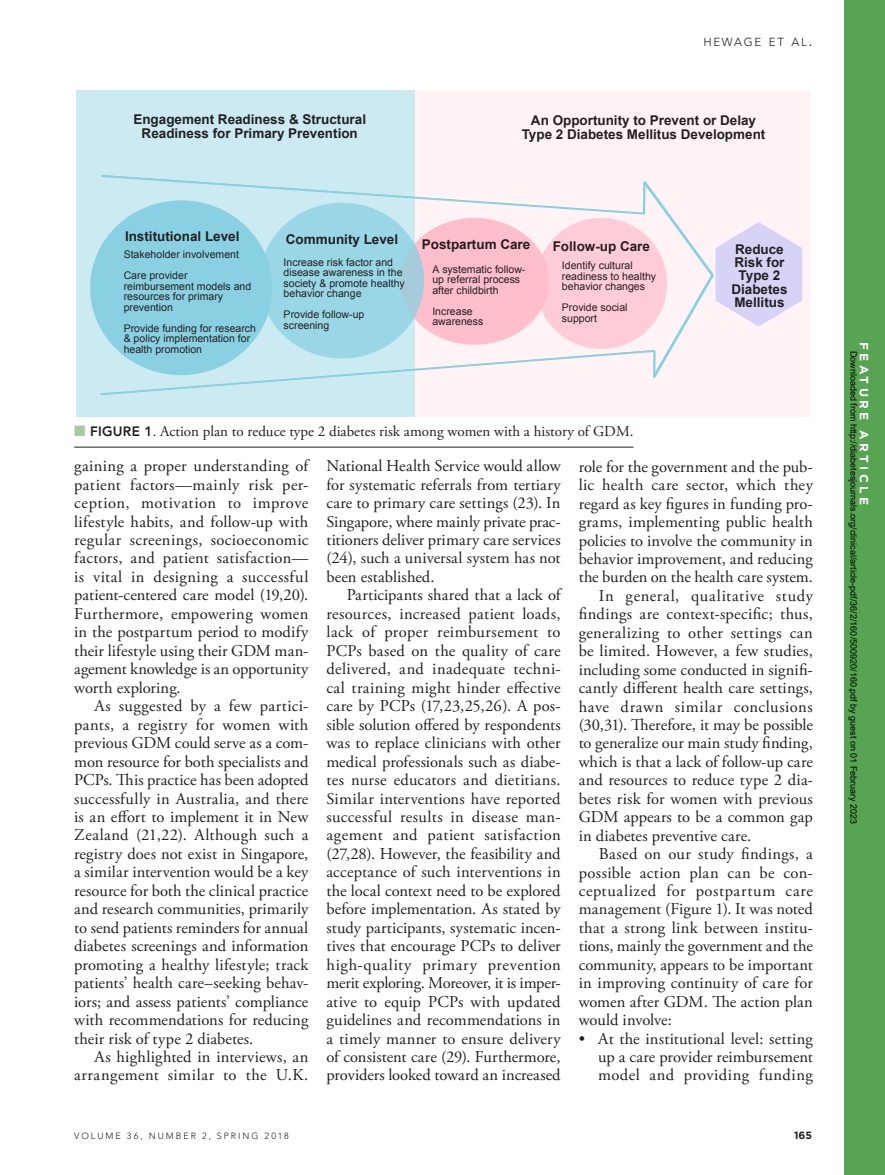
<style>
.page{position:relative;width:885px;height:1175px;background:#fff}
.page>*{position:absolute;margin:0;border:0;box-sizing:border-box;transform-origin:0 0}
.BODY_-_2nd_PARA{font:16.5px/18.5px "Adobe Garamond Pro";letter-spacing:.005em;color:#231f20;text-align:justify}
.t1{font:15px "Adobe Garamond Pro";color:#231f20}
.t2{font:700 13.5px/13.5px "Arial";color:#231f20;text-align:center}
.t3{font:13.5px "Arial";color:#231f20}
.t4{font:700 12px "Gotham";letter-spacing:.28em;color:#fff}
.t5{font:300 11.55px "Avenir LT Std";letter-spacing:.145em;color:#231f20}
.t6{font:10.5px/10.5px "Arial";color:#231f20}
.t7{font:700 10.5px "Gotham";color:#231f20}
.t8{font:9px "Arial";color:#000}
.t9{font:300 9px "Avenir LT Std";letter-spacing:.22em;color:#231f20}
.s1{font-size:16.5px}
.s2{color:#aac99e}
.s3{font-family:"Avenir LT Std";font-weight:800;font-size:13.5px}
</style>
<div class="page">
<div style="left:844px;top:0;width:40px;height:1174px;background:#57a453"></div>
<hr style="left:74px;top:447px;width:559px;height:1px;background:#231f20">
<div style="left:415px;top:90px;width:395px;height:326px;background:#fff3f6"></div>
<div style="left:77px;top:90px;width:338px;height:326px;background:#cbeaf2"></div>
<svg style="left:99px;top:175px;width:703px;height:220px"></svg>
<hr style="left:652px;top:351px;width:3px;height:26px;background:#89d1e2">
<p class="t2" style="left:133px;top:113px;width:234px">Engagement Readiness &amp; Structural<br>Readiness for Primary Prevention</p>
<p class="t5" style="left:703px;top:35px;width:111px">HEWAGE ET AL<span class="s1">.</span></p>
<p class="t2" style="left:521px;top:114px;width:245px">An Opportunity to Prevent or Delay<br>Type 2 Diabetes Mellitus Development</p>
<p class="t2" style="left:125px;top:230px;width:116px">Institutional Level</p>
<p class="t6" style="left:124px;top:244px;width:117px;line-height:21px">Stakeholder involvement<br>Care provider</p>
<p class="t6" style="left:124px;top:281px;width:129px">reimbursement models and resources for primary prevention</p>
<p class="t6" style="left:124px;top:323px;width:134px">Provide funding for research &amp; policy implementation for health promotion</p>
<p class="t2" style="left:286px;top:232px;width:114px">Community Level</p>
<p class="t6" style="left:283px;top:257px;width:123px">Increase risk factor and disease awareness in the society &amp; promote healthy behavior change</p>
<p class="t6" style="left:283px;top:310px;width:82px">Provide follow-up screening</p>
<p class="t2" style="left:421px;top:238px;width:110px">Postpartum Care</p>
<p class="t2" style="left:552px;top:240px;width:99px">Follow-up Care</p>
<p class="t6" style="left:561px;top:260px;width:96px">Identify cultural readiness to healthy behavior changes</p>
<p class="t6" style="left:561px;top:302px;width:67px">Provide social support</p>
<p class="t6" style="left:432px;top:264px;width:95px">A systematic follow&shy;up referral process after childbirth</p>
<p class="t6" style="left:432px;top:306px;width:52px">Increase awareness</p>
<p class="t2" style="left:731px;top:242px;width:58px">Reduce<br>Risk for<br>Type 2<br>Diabetes<br>Mellitus</p>
<p class="t1" style="left:74px;top:422px;width:560px"><span class="s2">■</span> <span class="s3">FIGURE 1</span>. Action plan to reduce type 2 diabetes risk among women with a history of GDM.</p>
<p class="t3" style="left:84px;top:428px;width:696px">Figure 1: Action Plan to Reduce Type 2 Diabetes Mellitus Risk Among Women with a History of Gestational Diabetes</p>
<p class="BODY_-_2nd_PARA" style="left:74px;top:457px;width:236px">gaining a proper understanding of patient factors—mainly risk per&shy;ception, motivation to improve lifestyle habits, and follow-up with regular screenings, socioeconomic factors, and patient satisfaction— is vital in designing a successful patient-centered care model (19,20).<br>Furthermore, empowering women in the postpartum period to modify their lifestyle using their GDM man&shy;agement knowledge is an opportunity worth exploring.</p>
<p class="BODY_-_2nd_PARA" style="left:74px;top:697px;width:236px;text-indent:20px">As suggested by a few partici&shy;pants, a registry for women with previous GDM could serve as a com&shy;mon resource for both specialists and PCPs. This practice has been adopted successfully in Australia, and there is an effort to implement it in New Zealand (21,22). Although such a registry does not exist in Singapore, a similar intervention would be a key resource for both the clinical practice and research communities, primarily to send patients reminders for annual diabetes screenings and information promoting a healthy lifestyle; track patients’ health care–seeking behav&shy;iors; and assess patients’ compliance with recommendations for reducing their risk of type 2 diabetes.</p>
<p class="BODY_-_2nd_PARA" style="left:74px;top:1048px;width:236px;text-align:right">As highlighted in interviews, an arrangement similar to the U.K.</p>
<p class="BODY_-_2nd_PARA" style="left:326px;top:457px;width:236px">National Health Service would allow for systematic referrals from tertiary care to primary care settings (23). In Singapore, where mainly private prac&shy;titioners deliver primary care services (24), such a universal system has not been established.</p>
<p class="BODY_-_2nd_PARA" style="left:326px;top:586px;width:236px;text-indent:20px">Participants shared that a lack of resources, increased patient loads, lack of proper reimbursement to PCPs based on the quality of care delivered, and inadequate techni&shy;cal training might hinder effective care by PCPs (17,23,25,26). A pos&shy;sible solution offered by respondents was to replace clinicians with other medical professionals such as diabe&shy;tes nurse educators and dietitians.<br>Similar interventions have reported successful results in disease man&shy;agement and patient satisfaction (27,28). However, the feasibility and acceptance of such interventions in the local context need to be explored before implementation. As stated by study participants, systematic incen&shy;tives that encourage PCPs to deliver high-quality primary prevention merit exploring. Moreover, it is imper&shy;ative to equip PCPs with updated guidelines and recommendations in a timely manner to ensure delivery of consistent care (29). Furthermore, providers looked toward an increased</p>
<p class="BODY_-_2nd_PARA" style="left:578px;top:458px;width:236px">role for the government and the pub&shy;lic health care sector, which they regard as key figures in funding pro&shy;grams, implementing public health policies to involve the community in behavior improvement, and reducing the burden on the health care system.</p>
<p class="BODY_-_2nd_PARA" style="left:578px;top:587px;width:236px;text-indent:20px">In general, qualitative study findings are context-specific; thus, generalizing to other settings can be limited. However, a few studies, including some conducted in signifi&shy;cantly different health care settings, have drawn similar conclusions (30,31). Therefore, it may be possible to generalize our main study finding, which is that a lack of follow-up care and resources to reduce type 2 dia&shy;betes risk for women with previous GDM appears to be a common gap in diabetes preventive care.</p>
<p class="BODY_-_2nd_PARA" style="left:578px;top:845px;width:236px;text-indent:20px">Based on our study findings, a possible action plan can be con&shy;ceptualized for postpartum care management (Figure 1). It was noted that a strong link between institu&shy;tions, mainly the government and the community, appears to be important in improving continuity of care for women after GDM. The action plan would involve:</p>
<p class="BODY_-_2nd_PARA" style="left:598px;top:1029px;width:216px;text-indent:-20px">• At the institutional level: setting up a care provider reimbursement model and providing funding</p>
<p class="t9" style="left:74px;top:1130px;width:216px">VOLUME 36, NUMBER 2, SPRING 2018</p>
<p class="t7" style="left:794px;top:1128px;width:19px">165</p>
<p class="t4" style="left:871px;top:342px;width:164px;rotate:90deg">FEATURE ARTICLE</p>
<p class="t8" style="left:856px;top:351px;width:474px;rotate:90deg">Downloaded from http://diabetesjournals.org/clinical/article-pdf/36/2/160/500920/160.pdf by guest on 01 February 2023</p>
</div>
